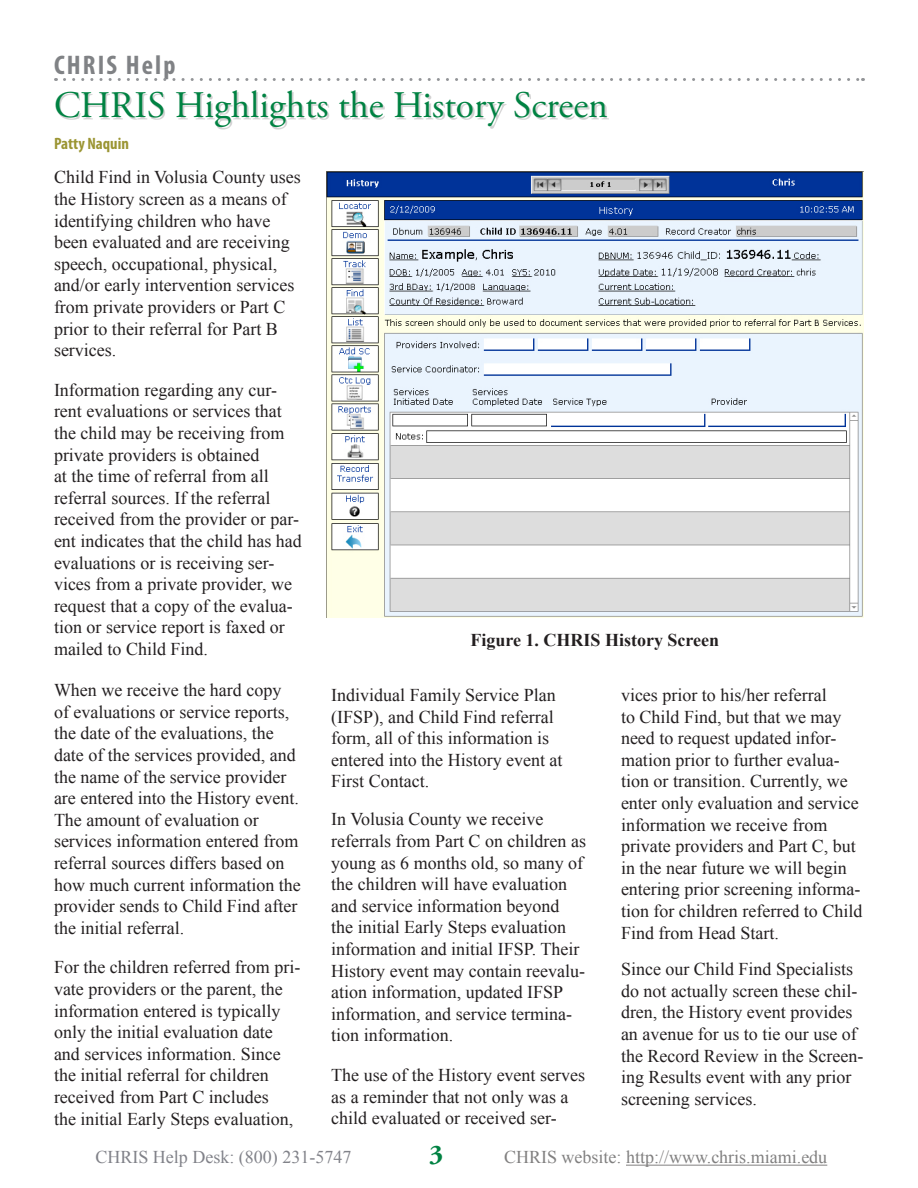
<style>
.page{position:relative;width:918px;height:1188px;background:#fff}
.page>*{position:absolute;margin:0;border:0;box-sizing:border-box;transform-origin:0 0}
.t1{font:37.5px "Adobe Garamond Pro";color:#008242}
.t2{font:700 condensed 27px "Myriad Pro";letter-spacing:.08em;color:#808285}
.t3{font:700 27px "Adobe Garamond Pro";color:#008242}
.t4{font:18px/21.6px "Times New Roman";color:#231f20}
.t5{font:18px "Times New Roman";color:#818080}
.t6{font:18px "Times New Roman";color:#818289}
.t7{font:700 18px "Times New Roman";color:#231f20}
.t8{font:700 condensed 16.5px "Myriad Pro";color:#9b9533}
</style>
<div class="page">
<hr style="left:626px;top:1165px;width:201px;height:1px;background:#818080">
<div style="left:57px;top:92px;width:552px;height:37px;background:#231f20;opacity:.2"></div>
<svg style="left:64px;top:78px;width:799px;height:3px"></svg>
<img style="left:326px;top:171px;width:538px;height:447px">
<p class="t2" style="left:54px;top:48px;width:123px">CHRIS Help</p>
<p class="t1" style="left:54px;top:83px;width:555px">CHRIS Highlights the History Screen</p>
<p class="t8" style="left:54px;top:133px;width:77px">Patty Naquin</p>
<p class="t4" style="left:54px;top:166px;width:248px">Child Find in Volusia County uses the History screen as a means of identifying children who have been evaluated and are receiving speech, occupational, physical, and/or early intervention services from private providers or Part C prior to their referral for Part B services.</p>
<p class="t4" style="left:54px;top:379px;width:249px">Information regarding any cur&shy;rent evaluations or services that the child may be receiving from private providers is obtained<br>at the time of referral from all referral sources. If the referral received from the provider or par&shy;ent indicates that the child has had evaluations or is receiving ser&shy;vices from a private provider, we request that a copy of the evalua&shy;tion or service report is faxed or mailed to Child Find.</p>
<p class="t4" style="left:54px;top:679px;width:248px">When we receive the hard copy<br>of evaluations or service reports, the date of the evaluations, the date of the services provided, and the name of the service provider are entered into the History event.<br>The amount of evaluation or services information entered from referral sources differs based on how much current information the provider sends to Child Find after the initial referral.</p>
<p class="t4" style="left:54px;top:956px;width:248px">For the children referred from pri&shy;vate providers or the parent, the information entered is typically only the initial evaluation date and services information. Since the initial referral for children received from Part C includes<br>the initial Early Steps evaluation,</p>
<p class="t7" style="left:470px;top:628px;width:250px">Figure 1. CHRIS History Screen</p>
<p class="t4" style="left:331px;top:684px;width:233px">Individual Family Service Plan (IFSP), and Child Find referral form, all of this information is entered into the History event at<br>First Contact.</p>
<p class="t4" style="left:331px;top:808px;width:256px">In Volusia County we receive referrals from Part C on children as young as 6 months old, so many of the children will have evaluation and service information beyond the initial Early Steps evaluation information and initial IFSP. Their<br>History event may contain reevalu&shy;ation information, updated IFSP information, and service termina&shy;tion information.</p>
<p class="t4" style="left:331px;top:1064px;width:255px">The use of the History event serves as a reminder that not only was a child evaluated or received ser-</p>
<p class="t4" style="left:621px;top:684px;width:243px">vices prior to his/her referral<br>to Child Find, but that we may need to request updated infor&shy;mation prior to further evalua&shy;tion or transition. Currently, we enter only evaluation and service information we receive from private providers and Part C, but in the near future we will begin entering prior screening informa&shy;tion for children referred to Child<br>Find from Head Start.</p>
<p class="t4" style="left:621px;top:958px;width:244px">Since our Child Find Specialists do not actually screen these chil&shy;dren, the History event provides an avenue for us to tie our use of the Record Review in the Screen&shy;ing Results event with any prior screening services.</p>
<p class="t6" style="left:95px;top:1145px;width:257px">CHRIS Help Desk: (800) 231-5747</p>
<p class="t3" style="left:429px;top:1138px;width:16px">3</p>
<p class="t5" style="left:504px;top:1145px;width:325px">CHRIS website: http://www.chris.miami.edu</p>
</div>
